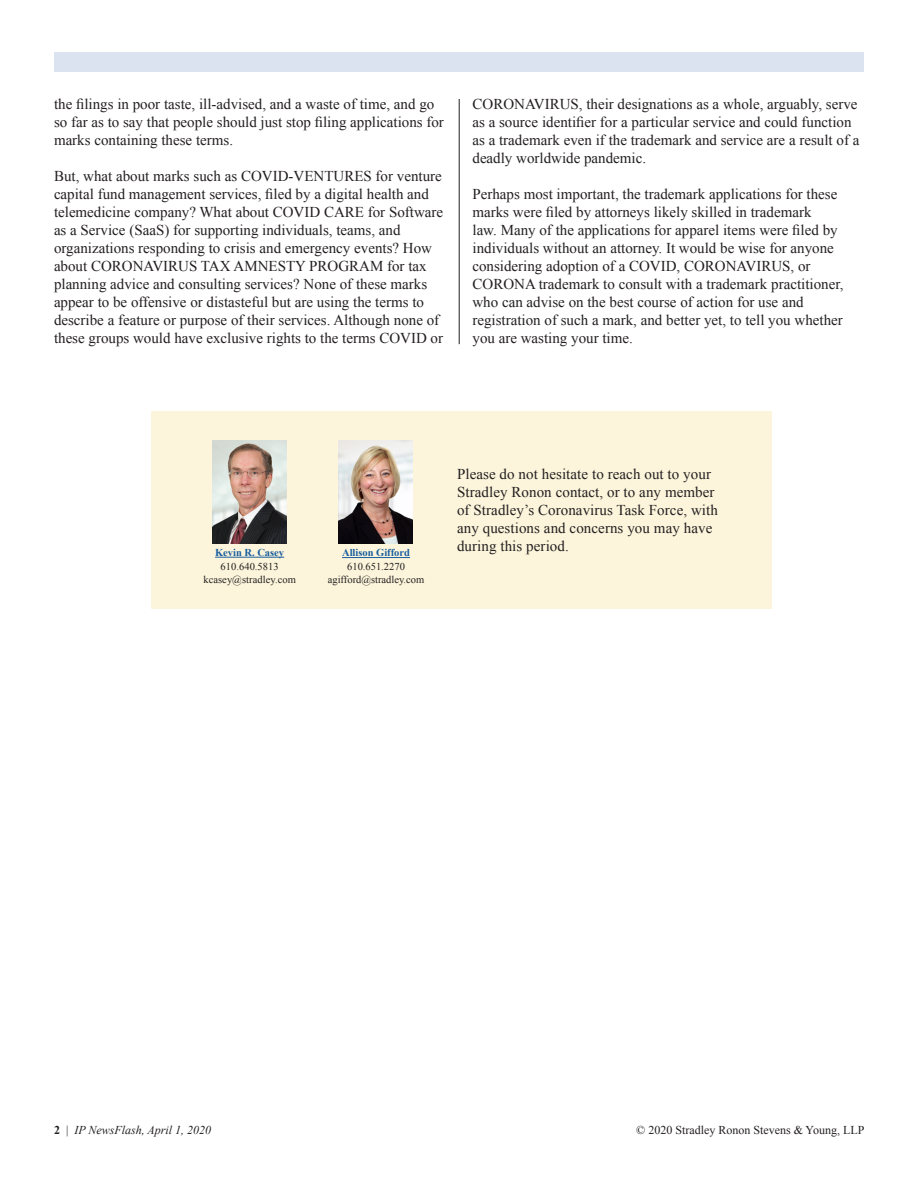
<style>
.page{position:relative;width:918px;height:1188px;background:#fff}
.page>*{position:absolute;margin:0;border:0;box-sizing:border-box;transform-origin:0 0}
.t1{font:15px/18px "Times New Roman";color:#231f20}
.t2{font:12px "Times New Roman";color:#231f20}
.t3{font:italic 12px "Times New Roman";color:#231f20}
.t4{font:10.5px/13.5px "Times New Roman";color:#231f20;text-align:center}
.t5{font:700 10.5px/13.5px "Times New Roman";color:#175d9e;text-align:center}
.s1{font-weight:400;color:#231f20}
.s2{font-weight:700;color:#175d9e}
.s3{font-weight:700;font-style:normal}
.s4{font-style:normal}
</style>
<div class="page">
<div style="left:54px;top:53px;width:810px;height:19px;background:#dce3f0"></div>
<hr style="left:459px;top:99px;width:1px;height:245px;background:#231f20">
<div style="left:151px;top:411px;width:621px;height:198px;background:#fcf5db"></div>
<img style="left:212px;top:440px;width:74px;height:104px">
<hr style="left:215px;top:557px;width:69px;height:1px;background:#175d9e">
<img style="left:339px;top:441px;width:74px;height:103px">
<hr style="left:342px;top:557px;width:68px;height:1px;background:#175d9e">
<p class="t1" style="left:54px;top:95px;width:391px">the filings in poor taste, ill-advised, and a waste of time, and go so far as to say that people should just stop filing applications for marks containing these terms.</p>
<p class="t1" style="left:54px;top:167px;width:391px">But, what about marks such as COVID-VENTURES for venture capital fund management services, filed by a digital health and telemedicine company? What about COVID CARE for Software as a Service (SaaS) for supporting individuals, teams, and organizations responding to crisis and emergency events? How about CORONAVIRUS TAX AMNESTY PROGRAM for tax planning advice and consulting services? None of these marks appear to be offensive or distasteful but are using the terms to describe a feature or purpose of their services. Although none of these groups would have exclusive rights to the terms COVID or</p>
<p class="t1" style="left:472px;top:95px;width:388px">CORONAVIRUS, their designations as a whole, arguably, serve as a source identifier for a particular service and could function as a trademark even if the trademark and service are a result of a deadly worldwide pandemic.</p>
<p class="t1" style="left:472px;top:185px;width:372px">Perhaps most important, the trademark applications for these marks were filed by attorneys likely skilled in trademark<br>law. Many of the applications for apparel items were filed by individuals without an attorney. It would be wise for anyone considering adoption of a COVID, CORONAVIRUS, or CORONA trademark to consult with a trademark practitioner, who can advise on the best course of action for use and registration of such a mark, and better yet, to tell you whether you are wasting your time.</p>
<p class="t5" style="left:215px;top:546px;width:71px">Kevin R. Casey<br><span class="s1">610.640.5813</span></p>
<p class="t4" style="left:203px;top:573px;width:94px">kcasey@stradley.com</p>
<p class="t4" style="left:328px;top:546px;width:98px"><span class="s2">Allison Gifford<br></span>610.651.2270 agifford@stradley.com</p>
<p class="t1" style="left:457px;top:465px;width:262px">Please do not hesitate to reach out to your Stradley Ronon contact, or to any member of Stradley’s Coronavirus Task Force, with any questions and concerns you may have during this period.</p>
<p class="t3" style="left:54px;top:1121px;width:159px"><span class="s3">2</span> <span class="s4">|</span> IP NewsFlash, April 1, 2020</p>
<p class="t2" style="left:636px;top:1122px;width:230px">© 2020 Stradley Ronon Stevens &amp; Young, LLP</p>
</div>
